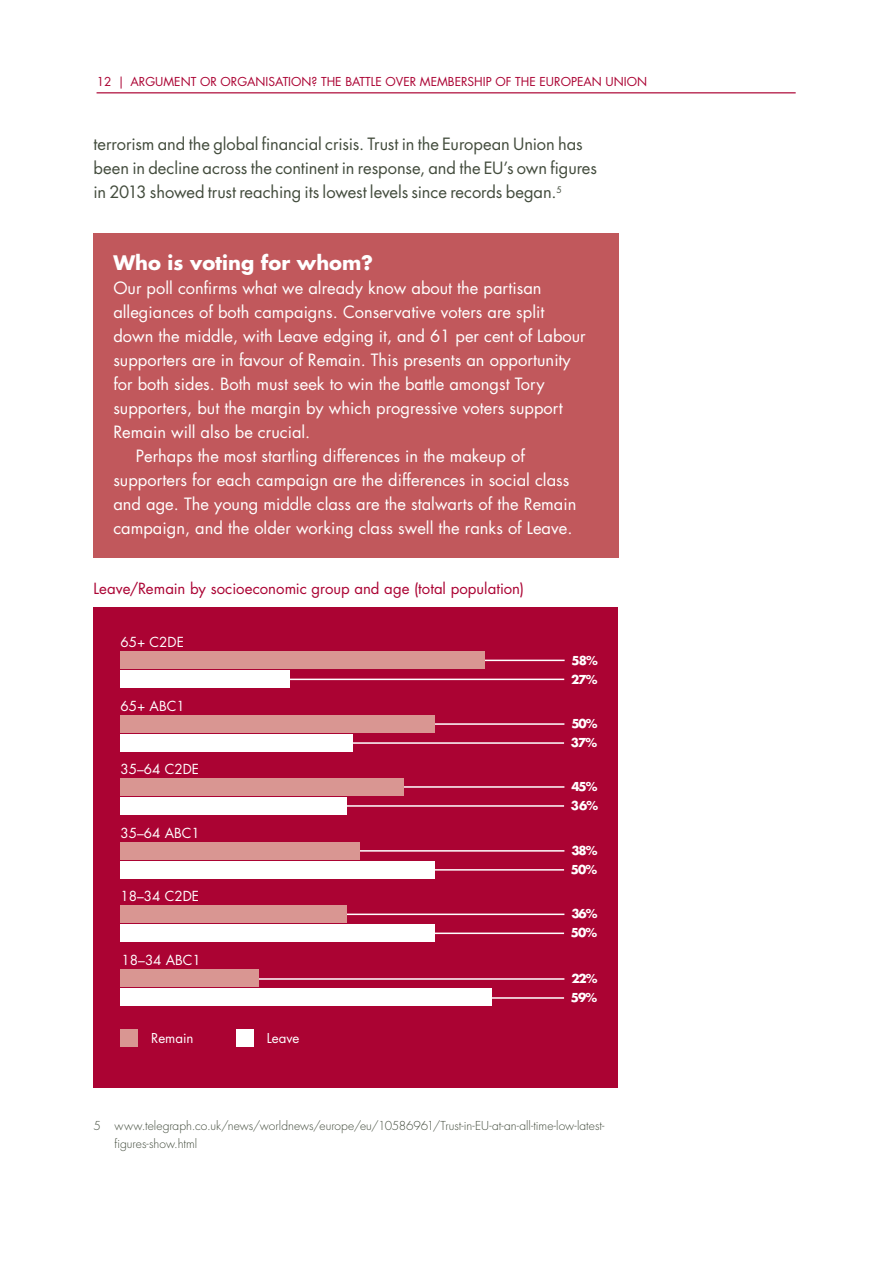
<style>
.page{position:relative;width:893px;height:1263px;background:#fff}
.page>*{position:absolute;margin:0;border:0;box-sizing:border-box;transform-origin:0 0}
.BOX_heading{font:700 19.5px "Futura Std";color:#fff}
.BOX_First{font:16.5px/24px "Futura Std";color:#fff}
.BOX_Last{font:16.5px/24px "Futura Std";color:#fff}
.Footnotes{font:16.5px/24px "Futura Std";letter-spacing:-.005em;color:#434c3d}
.Table_figure_title{font:15px "Futura Std";color:#ab0333}
.t1{font:13.5px "Futura Std";color:#fff}
.t2{font:13.35px "Futura Std";color:#fff}
.Footnotes-2{font:300 12px/18px "Futura Std";color:#434c3d}
.t3{font:12px "Futura Std";color:#ab0333}
.t4{font:700 12px/19px "Futura Std";letter-spacing:-.08em;color:#fff}
</style>
<div class="page">
<hr style="left:97px;top:92px;width:699px;height:2px;background:#ab0333">
<div style="left:94px;top:234px;width:525px;height:324px;background:#c1585c"></div>
<div style="left:94px;top:607px;width:524px;height:480px;background:#ab0333"></div>
<div style="left:236px;top:1030px;width:17px;height:17px;background:#fff"></div>
<div style="left:120px;top:1030px;width:17px;height:17px;background:#d99692"></div>
<hr style="left:123px;top:660px;width:442px;height:1px;background:#fff">
<hr style="left:123px;top:679px;width:441px;height:1px;background:#fff">
<div style="left:120px;top:652px;width:365px;height:17px;background:#d99692"></div>
<div style="left:120px;top:671px;width:170px;height:17px;background:#fff"></div>
<hr style="left:123px;top:723px;width:441px;height:2px;background:#fff">
<hr style="left:123px;top:742px;width:441px;height:2px;background:#fff">
<div style="left:120px;top:715px;width:315px;height:17px;background:#d99692"></div>
<div style="left:120px;top:734px;width:233px;height:17px;background:#fff"></div>
<hr style="left:123px;top:786px;width:441px;height:2px;background:#fff">
<hr style="left:123px;top:805px;width:441px;height:2px;background:#fff">
<div style="left:120px;top:778px;width:284px;height:17px;background:#d99692"></div>
<div style="left:120px;top:797px;width:227px;height:17px;background:#fff"></div>
<hr style="left:123px;top:850px;width:441px;height:2px;background:#fff">
<hr style="left:123px;top:869px;width:441px;height:2px;background:#fff">
<div style="left:120px;top:842px;width:240px;height:17px;background:#d99692"></div>
<div style="left:120px;top:861px;width:315px;height:17px;background:#fff"></div>
<hr style="left:123px;top:913px;width:441px;height:2px;background:#fff">
<hr style="left:123px;top:932px;width:441px;height:2px;background:#fff">
<div style="left:120px;top:906px;width:227px;height:17px;background:#d99692"></div>
<div style="left:120px;top:925px;width:315px;height:17px;background:#fff"></div>
<hr style="left:123px;top:978px;width:441px;height:2px;background:#fff">
<hr style="left:123px;top:997px;width:441px;height:2px;background:#fff">
<div style="left:120px;top:970px;width:139px;height:17px;background:#d99692"></div>
<div style="left:120px;top:989px;width:372px;height:17px;background:#fff"></div>
<p class="t3" style="left:97px;top:74px;width:552px">12 | ARGUMENT OR ORGANISATION? THE BATTLE OVER MEMBERSHIP OF THE EUROPEAN UNION</p>
<p class="Footnotes" style="left:94px;top:132px;width:505px">terrorism and the global financial crisis. Trust in the European Union has been in decline across the continent in response, and the EU’s own figures in 2013 showed trust reaching its lowest levels since records began.<sup>5</sup></p>
<p class="BOX_heading" style="left:113px;top:250px;width:261px">Who is voting for whom?</p>
<p class="BOX_First" style="left:113px;top:276px;width:474px">Our poll confirms what we already know about the partisan allegiances of both campaigns. Conservative voters are split down the middle, with Leave edging it, and 61 per cent of Labour supporters are in favour of Remain. This presents an opportunity for both sides. Both must seek to win the battle amongst Tory supporters, but the margin by which progressive voters support Remain will also be crucial.</p>
<p class="BOX_Last" style="left:113px;top:444px;width:465px;text-indent:23px">Perhaps the most startling differences in the makeup of supporters for each campaign are the differences in social class and age. The young middle class are the stalwarts of the Remain campaign, and the older working class swell the ranks of Leave.</p>
<p class="Table_figure_title" style="left:94px;top:579px;width:432px">Leave/Remain by socioeconomic group and age (total population)</p>
<p class="t1" style="left:120px;top:634px;width:65px">65+ C2DE</p>
<p class="t1" style="left:120px;top:697px;width:66px">65+ ABC1</p>
<p class="t1" style="left:120px;top:760px;width:80px">35–64 C2DE</p>
<p class="t1" style="left:120px;top:824px;width:81px">35–64 ABC1</p>
<p class="t1" style="left:120px;top:888px;width:80px">18–34 C2DE</p>
<p class="t1" style="left:122px;top:952px;width:81px">18–34 ABC1</p>
<p class="t2" style="left:151px;top:1030px;width:44px">Remain</p>
<p class="t2" style="left:267px;top:1030px;width:34px">Leave</p>
<p class="t4" style="left:571px;top:650px;width:28px">58%<br>27%</p>
<p class="t4" style="left:571px;top:714px;width:28px">50%<br>37%</p>
<p class="t4" style="left:571px;top:777px;width:29px">45%<br>36%</p>
<p class="t4" style="left:571px;top:841px;width:28px">38%<br>50%</p>
<p class="t4" style="left:571px;top:904px;width:28px">36%<br>50%</p>
<p class="t4" style="left:571px;top:969px;width:28px">22%<br>59%</p>
<p class="Footnotes-2" style="left:115px;top:1117px;width:491px;text-indent:-21px">5 www.telegraph.co.uk/news/worldnews/europe/eu/10586961/Trust-in-EU-at-an-all-time-low-latest&shy;figures-show.html</p>
</div>
